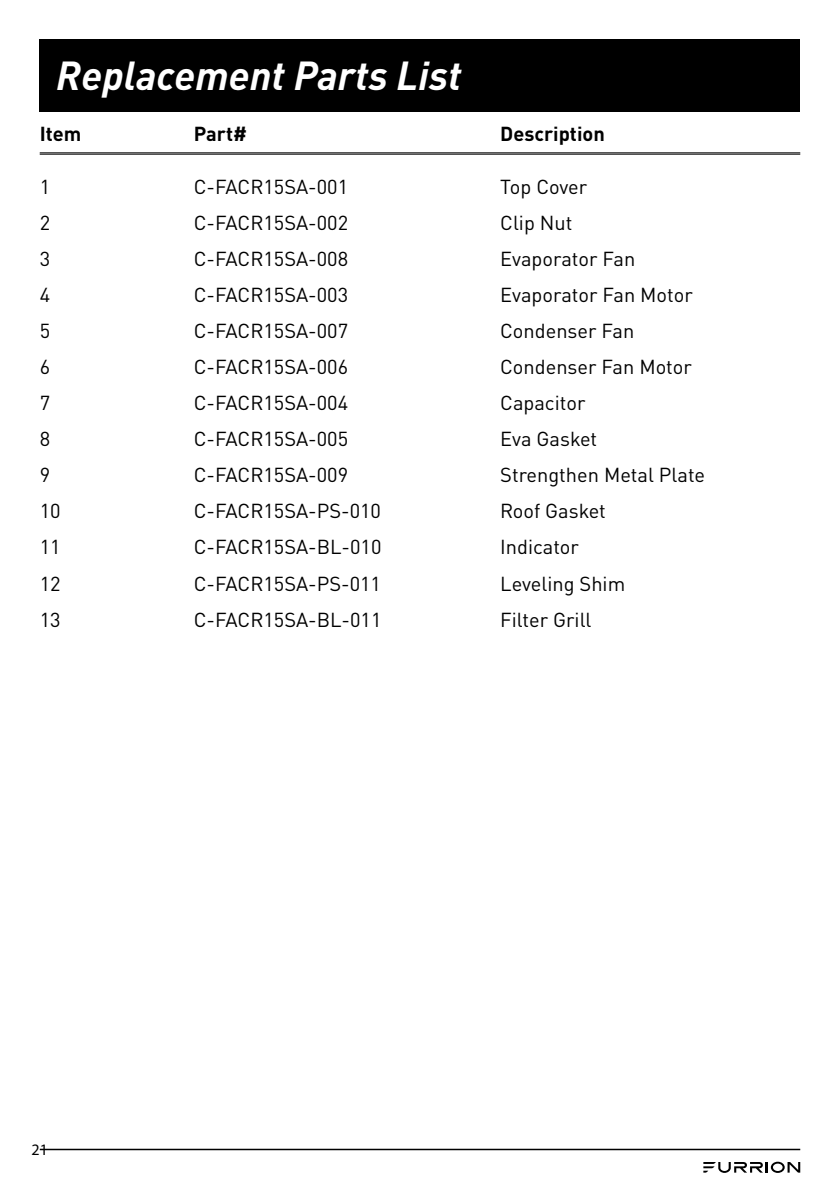
<style>
.page{position:relative;width:840px;height:1191px;background:#fff}
.page>*{position:absolute;margin:0;border:0;box-sizing:border-box;transform-origin:0 0}
.t1{font:italic 700 40px "DIN";color:#fff}
.t2{font:20px "DIN Pro";color:#000}
.t3{font:700 20px "DIN Pro";color:#000}
.t4{font:16px "Myriad Pro";color:#000}
</style>
<div class="page">
<hr style="left:40px;top:1148px;width:759px;height:2px;background:#000">
<svg style="left:703px;top:1161px;width:96px;height:11px"></svg>
<div style="left:39px;top:40px;width:760px;height:72px;background:#000"></div>
<hr style="left:40px;top:152px;width:759px;height:1px;background:#000">
<hr style="left:40px;top:154px;width:759px;height:1px;background:#000">
<h1 class="t1" style="left:56px;top:50px;width:406px">Replacement Parts List</h1>
<p class="t3" style="left:40px;top:118px;width:43px">Item</p>
<p class="t3" style="left:194px;top:118px;width:55px">Part#</p>
<p class="t3" style="left:500px;top:118px;width:106px">Description</p>
<p class="t2" style="left:40px;top:172px;width:12px">1</p>
<p class="t2" style="left:194px;top:172px;width:156px">C-FACR15SA-001</p>
<p class="t2" style="left:500px;top:172px;width:88px">Top Cover</p>
<p class="t2" style="left:40px;top:208px;width:12px">2</p>
<p class="t2" style="left:194px;top:208px;width:156px">C-FACR15SA-002</p>
<p class="t2" style="left:500px;top:208px;width:74px">Clip Nut</p>
<p class="t2" style="left:40px;top:244px;width:12px">3</p>
<p class="t2" style="left:194px;top:244px;width:156px">C-FACR15SA-008</p>
<p class="t2" style="left:500px;top:244px;width:136px">Evaporator Fan</p>
<p class="t2" style="left:40px;top:280px;width:12px">4</p>
<p class="t2" style="left:194px;top:280px;width:156px">C-FACR15SA-003</p>
<p class="t2" style="left:500px;top:280px;width:194px">Evaporator Fan Motor</p>
<p class="t2" style="left:40px;top:316px;width:12px">5</p>
<p class="t2" style="left:194px;top:316px;width:156px">C-FACR15SA-007</p>
<p class="t2" style="left:500px;top:316px;width:135px">Condenser Fan</p>
<p class="t2" style="left:40px;top:352px;width:12px">6</p>
<p class="t2" style="left:194px;top:352px;width:156px">C-FACR15SA-006</p>
<p class="t2" style="left:500px;top:352px;width:193px">Condenser Fan Motor</p>
<p class="t2" style="left:40px;top:388px;width:12px">7</p>
<p class="t2" style="left:194px;top:388px;width:156px">C-FACR15SA-004</p>
<p class="t2" style="left:500px;top:388px;width:87px">Capacitor</p>
<p class="t2" style="left:40px;top:424px;width:12px">8</p>
<p class="t2" style="left:194px;top:424px;width:156px">C-FACR15SA-005</p>
<p class="t2" style="left:500px;top:424px;width:98px">Eva Gasket</p>
<p class="t2" style="left:40px;top:460px;width:12px">9</p>
<p class="t2" style="left:194px;top:460px;width:156px">C-FACR15SA-009</p>
<p class="t2" style="left:500px;top:460px;width:206px">Strengthen Metal Plate</p>
<p class="t2" style="left:40px;top:496px;width:22px">10</p>
<p class="t2" style="left:194px;top:496px;width:188px">C-FACR15SA-PS-010</p>
<p class="t2" style="left:500px;top:496px;width:107px">Roof Gasket</p>
<p class="t2" style="left:40px;top:532px;width:22px">11</p>
<p class="t2" style="left:194px;top:532px;width:189px">C-FACR15SA-BL-010</p>
<p class="t2" style="left:500px;top:532px;width:80px">Indicator</p>
<p class="t2" style="left:40px;top:568px;width:22px">12</p>
<p class="t2" style="left:194px;top:568px;width:188px">C-FACR15SA-PS-011</p>
<p class="t2" style="left:500px;top:568px;width:126px">Leveling Shim</p>
<p class="t2" style="left:40px;top:604px;width:22px">13</p>
<p class="t2" style="left:194px;top:604px;width:189px">C-FACR15SA-BL-011</p>
<p class="t2" style="left:500px;top:604px;width:93px">Filter Grill</p>
<p class="t4" style="left:32px;top:1141px;width:18px">21</p>
</div>
